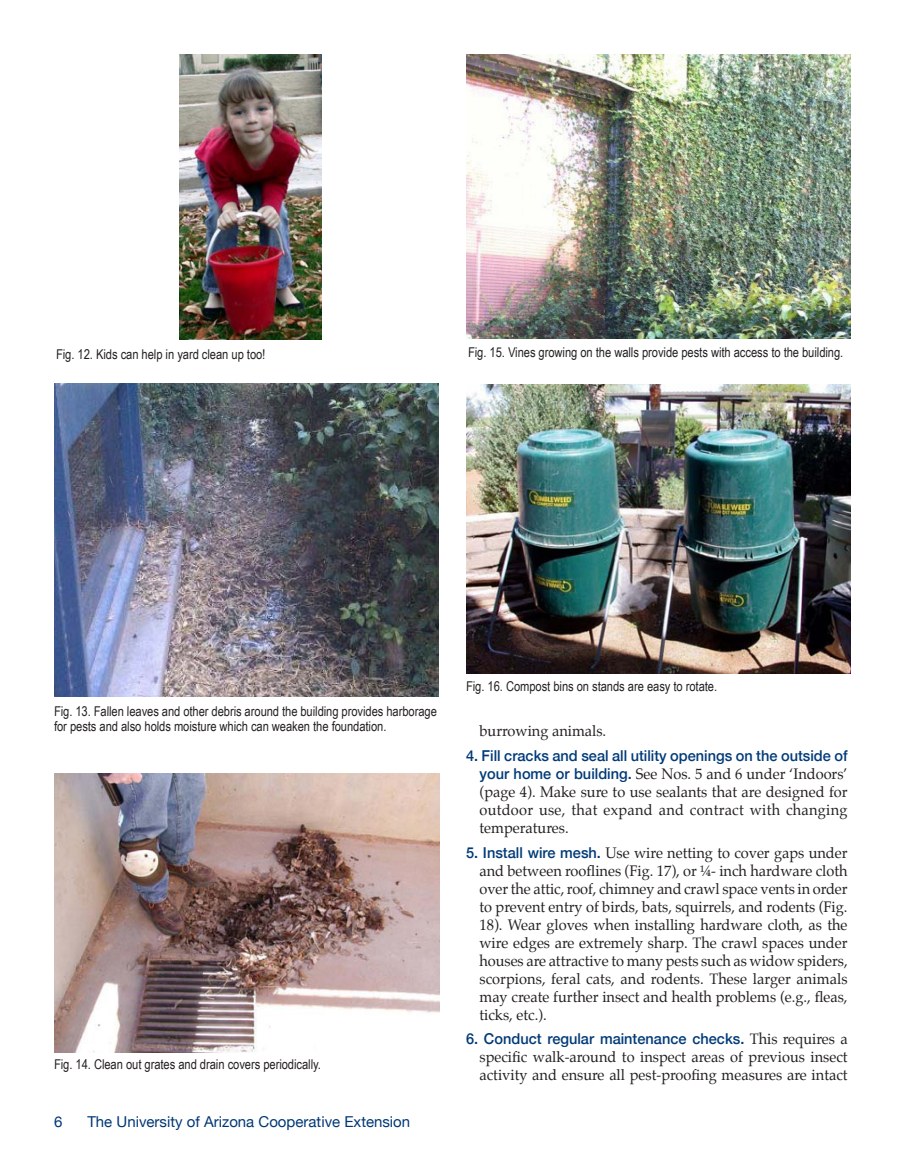
<style>
.page{position:relative;width:905px;height:1175px;background:#fff}
.page>*{position:absolute;margin:0;border:0;box-sizing:border-box;transform-origin:0 0}
.t1{font:15px/18px "Palatino";color:#231f20;text-align:justify}
.t2{font:15px "Helvetica Neue";color:#013775}
.t3{font:13.5px/15px "Arial Narrow";color:#231f20}
.s1{font-family:"Helvetica Neue";font-weight:500;color:#013a78}
</style>
<div class="page">
<img style="left:180px;top:54px;width:141px;height:285px">
<img style="left:54px;top:383px;width:385px;height:313px">
<img style="left:54px;top:773px;width:385px;height:279px">
<img style="left:466px;top:54px;width:384px;height:285px">
<img style="left:466px;top:384px;width:384px;height:289px">
<p class="t3" style="left:56px;top:346px;width:211px">Fig. 12. Kids can help in yard clean up too!</p>
<p class="t3" style="left:468px;top:345px;width:377px">Fig. 15. Vines growing on the walls provide pests with access to the building.</p>
<p class="t3" style="left:54px;top:703px;width:384px">Fig. 13. Fallen leaves and other debris around the building provides harborage for pests and also holds moisture which can weaken the foundation.</p>
<p class="t3" style="left:54px;top:1056px;width:269px">Fig. 14. Clean out grates and drain covers periodically.</p>
<p class="t2" style="left:54px;top:1110px;width:10px">6</p>
<p class="t2" style="left:87px;top:1111px;width:324px">The University of Arizona Cooperative Extension</p>
<p class="t3" style="left:466px;top:678px;width:253px">Fig. 16. Compost bins on stands are easy to rotate.</p>
<p class="t1" style="left:479px;top:721px;width:128px">burrowing animals.</p>
<p class="t1" style="left:479px;top:746px;width:369px;text-indent:-14px"><span class="s1">4. Fill cracks and seal all utility openings on the outside of your home or building.</span> See Nos. 5 and 6 under ‘Indoors’ (page 4). Make sure to use sealants that are designed for outdoor use, that expand and contract with changing temperatures.</p>
<p class="t1" style="left:479px;top:843px;width:370px;text-indent:-14px"><span class="s1">5. Install wire mesh.</span> Use wire netting to cover gaps under and between rooflines (Fig. 17), or ¼- inch hardware cloth over the attic, roof, chimney and crawl space vents in order to prevent entry of birds, bats, squirrels, and rodents (Fig.<br>18). Wear gloves when installing hardware cloth, as the wire edges are extremely sharp. The crawl spaces under houses are attractive to many pests such as widow spiders, scorpions, feral cats, and rodents. These larger animals may create further insect and health problems (e.g., fleas, ticks, etc.).</p>
<p class="t1" style="left:479px;top:1030px;width:369px;text-indent:-14px"><span class="s1">6. Conduct regular maintenance checks.</span> This requires a specific walk-around to inspect areas of previous insect activity and ensure all pest-proofing measures are intact</p>
</div>
